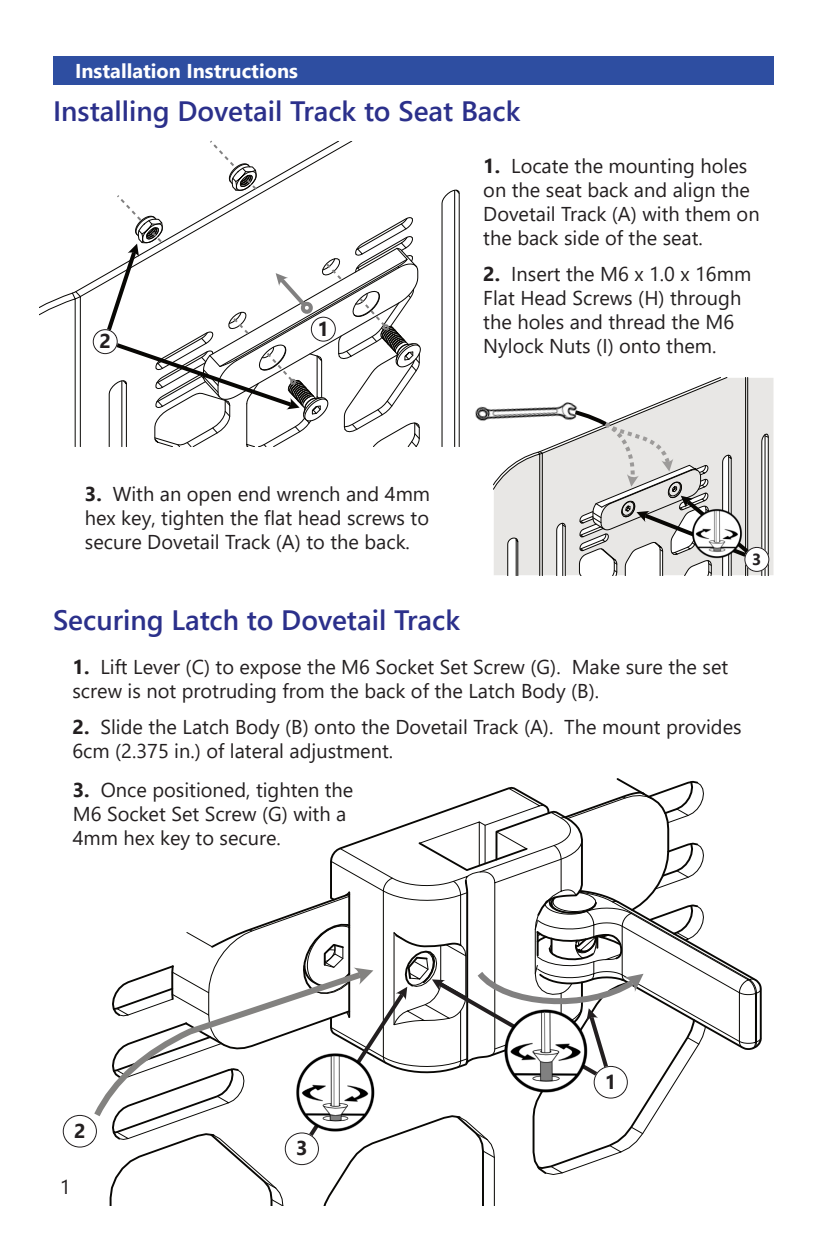
<style>
.page{position:relative;width:827px;height:1259px;background:#fff}
.page>*{position:absolute;margin:0;border:0;box-sizing:border-box;transform-origin:0 0}
.t1{font:600 28px "Segoe UI";color:#2b308b}
.t2{font:20px/24px "Segoe UI";color:#231f20}
.t3{font:700 20px "Segoe UI";color:#fff}
.t4{font:700 20px "Segoe UI";color:#231f20}
.t5{font:700 16px "Segoe UI";color:#231f20}
.s1{font-weight:700}
</style>
<div class="page">
<div style="left:53px;top:56px;width:720px;height:29px;background:#2e4ea1"></div>
<svg style="left:39px;top:309px;width:42px;height:137px"></svg>
<svg style="left:39px;top:281px;width:54px;height:28px"></svg>
<svg style="left:441px;top:189px;width:19px;height:257px"></svg>
<hr style="left:454px;top:190px;width:1px;height:256px;background:#080704">
<svg style="left:93px;top:140px;width:328px;height:306px"></svg>
<img style="left:475px;top:406px;width:18px;height:15px">
<svg style="left:493px;top:377px;width:275px;height:198px"></svg>
<svg style="left:63px;top:1114px;width:34px;height:33px"></svg>
<svg style="left:109px;top:778px;width:653px;height:428px"></svg>
<svg style="left:89px;top:967px;width:278px;height:155px"></svg>
<img style="left:293px;top:1049px;width:82px;height:83px">
<img style="left:501px;top:1006px;width:87px;height:87px">
<p class="t3" style="left:75px;top:63px;width:224px">Installation Instructions</p>
<h1 class="t1" style="left:53px;top:100px;width:468px">Installing Dovetail Track to Seat Back</h1>
<p class="t4" style="left:99px;top:334px;width:13px">2</p>
<p class="t4" style="left:317px;top:321px;width:13px">1</p>
<p class="t2" style="left:483px;top:156px;width:278px"><span class="s1">1.</span> Locate the mounting holes on the seat back and align the<br>Dovetail Track (A) with them on the back side of the seat.</p>
<p class="t2" style="left:483px;top:264px;width:269px"><span class="s1">2.</span> Insert the M6 x 1.0 x 16mm<br>Flat Head Screws (H) through the holes and thread the M6<br>Nylock Nuts (I) onto them.</p>
<p class="t2" style="left:85px;top:483px;width:346px;text-align:justify"><span class="s1">3.</span> With an open end wrench and 4mm hex key, tighten the flat head screws to secure Dovetail Track (A) to the back.</p>
<h1 class="t1" style="left:53px;top:609px;width:408px">Securing Latch to Dovetail Track</h1>
<p class="t5" style="left:751px;top:553px;width:11px">3</p>
<p class="t2" style="left:72px;top:656px;width:657px"><span class="s1">1.</span> Lift Lever (C) to expose the M6 Socket Set Screw (G). Make sure the set screw is not protruding from the back of the Latch Body (B).</p>
<p class="t2" style="left:72px;top:716px;width:670px"><span class="s1">2.</span> Slide the Latch Body (B) onto the Dovetail Track (A). The mount provides<br>6cm (2.375 in.) of lateral adjustment.</p>
<p class="t2" style="left:73px;top:780px;width:282px"><span class="s1">3.</span> Once positioned, tighten the<br>M6 Socket Set Screw (G) with a<br>4mm hex key to secure.</p>
<p class="t4" style="left:74px;top:1122px;width:13px">2</p>
<p class="t2" style="left:60px;top:1176px;width:12px">1</p>
<p class="t4" style="left:296px;top:1140px;width:13px">3</p>
<p class="t4" style="left:604px;top:1073px;width:13px">1</p>
</div>
